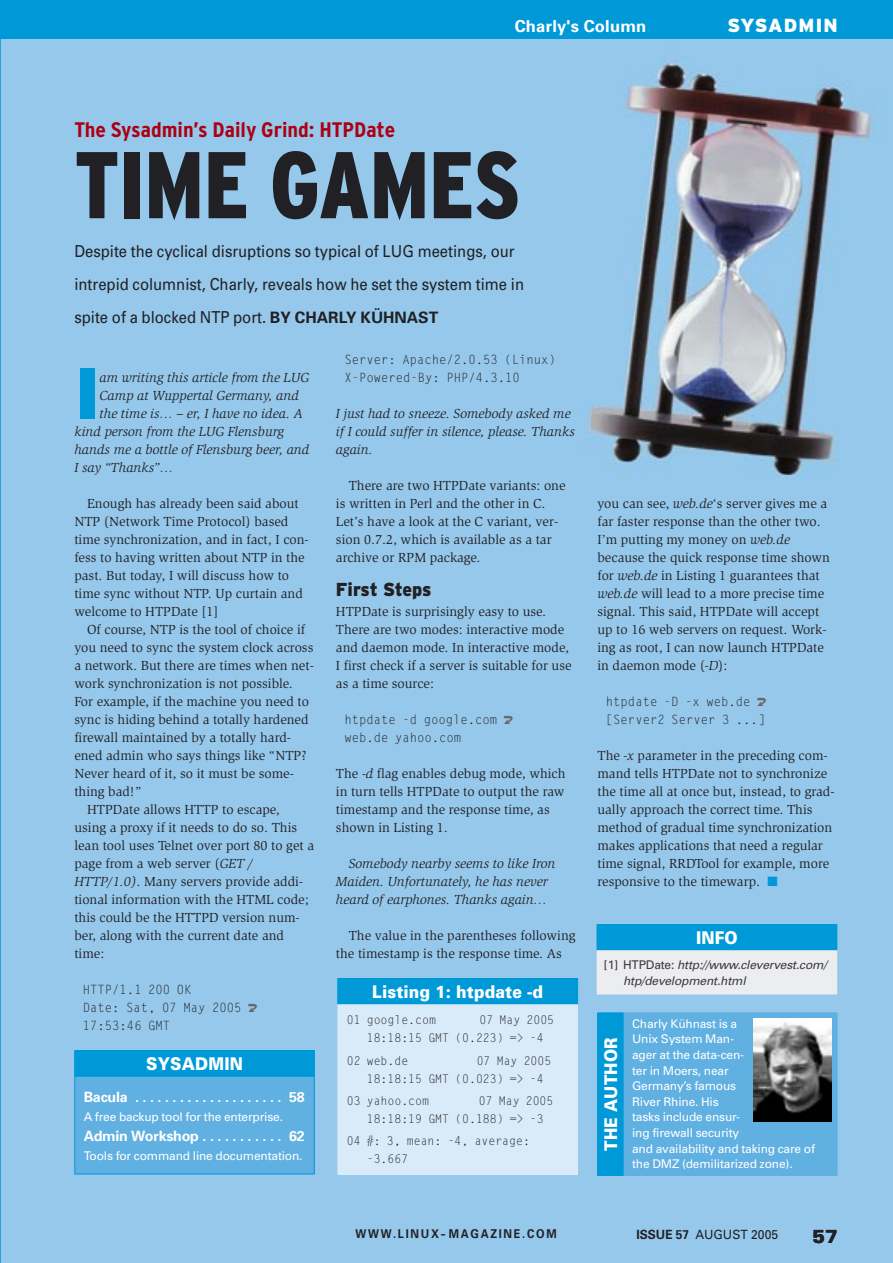
<style>
.page{position:relative;width:893px;height:1263px;background:#fff}
.page>*{position:absolute;margin:0;border:0;box-sizing:border-box;transform-origin:0 0}
._60_T{font:900 condensed 94.5px "Interstate";color:#212125;scale:.95 1}
._12_L_Initial{font:900 72px "Interstate";color:#0099d8}
._62_TD{font:700 condensed 21px "Interstate";color:#ac0012;scale:1.1 1}
._95_R{font:900 18.9px "Interstate";letter-spacing:.035em;color:#fff}
._95_R-2{font:900 18.9px "Interstate";letter-spacing:.06em;color:#fff}
.Pagina{font:900 18.9px "Univers";color:#212125}
._19_ZT{font:900 18.75px "Interstate";letter-spacing:-.01em;color:#212125;scale:.95 1}
._21_KT{font:900 17.55px "Univers";letter-spacing:.01em;color:#fff;scale:.9 1}
._65_V{font:16.5px/33px "Univers";color:#212125;scale:.9 1}
._95_RSW{font:700 16.5px "Univers";letter-spacing:.015em;color:#fff}
._20_KL{font:700 14.25px "Univers";letter-spacing:-.015em;color:#fff}
._10_L{font:13.5px/18px "Slimbach";color:#212125}
._11_L_ohne{font:13.5px/18px "Slimbach";color:#212125}
._12_L_Initial-2{font:italic 13.5px "Slimbach";color:#212125}
._10_L-2{font:italic 13.5px/18px "Slimbach";color:#212125}
._11_L_ohne-2{font:italic 13.5px/18px "Slimbach";color:#212125}
._15_Li{font:12.75px "Gothic Looser";color:#212125;scale:.96 1}
.Marginalie{font:12.75px "Univers";color:#212125;scale:.95 1}
.Maginalie_URL{font:700 12.15px "Univers";letter-spacing:.16em;color:#212125;scale:.9 1}
._20_KL-2{font:12px/15.6px "Univers";letter-spacing:-.015em;color:#fff}
._22_K_Li{font:12px/18px "Gothic Looser";color:#212125;scale:.96 1}
._20_KL_Linie{font:italic 12px/16.5px "Univers";letter-spacing:-.015em;color:#3b3a3d}
.s1{font-weight:700;font-size:15.75px}
.s2{font-style:italic}
.s3{color:#0099d8}
.s4{font-style:normal}
.s5{font-weight:700}
</style>
<div class="page">
<div style="left:0;top:38px;width:893px;height:1225px;background:#96c8eb"></div>
<div style="left:598px;top:1013px;width:25px;height:162px;background:#0099d8"></div>
<div style="left:623px;top:1013px;width:214px;height:162px;background:#61b0e2"></div>
<hr style="left:623px;top:1012px;width:127px;height:1px;background:#61b0e2">
<hr style="left:750px;top:1012px;width:87px;height:1px;background:#61b0e2">
<hr style="left:837px;top:1013px;width:1px;height:162px;background:#61b0e2">
<hr style="left:623px;top:1175px;width:127px;height:1px;background:#61b0e2">
<hr style="left:750px;top:1175px;width:87px;height:1px;background:#61b0e2">
<svg style="left:597px;top:1012px;width:26px;height:1px"></svg>
<hr style="left:597px;top:1013px;width:1px;height:162px;background:#0099d8">
<hr style="left:623px;top:1013px;width:1px;height:162px;background:#0099d8">
<svg style="left:597px;top:1175px;width:26px;height:1px"></svg>
<img style="left:754px;top:1018px;width:77px;height:104px">
<div style="left:338px;top:1004px;width:239px;height:170px;background:#d9ebf8"></div>
<div style="left:337px;top:1003px;width:241px;height:172px;border:1px solid #d9ebf8"></div>
<div style="left:338px;top:978px;width:240px;height:26px;background:#0099d8"></div>
<div style="left:75px;top:1076px;width:239px;height:98px;background:#61b0e2"></div>
<div style="left:74px;top:1076px;width:241px;height:98px;border:1px solid #0099d8"></div>
<div style="left:75px;top:1051px;width:239px;height:25px;background:#0099d8"></div>
<div style="left:597px;top:950px;width:240px;height:44px;background:#ecedee"></div>
<div style="left:597px;top:949px;width:240px;height:45px;border:1px solid #ecedee"></div>
<div style="left:597px;top:924px;width:240px;height:26px;background:#0099d8"></div>
<div style="left:0;top:0;width:893px;height:38px;background:#0099d8"></div>
<svg style="left:249px;top:1004px;width:8px;height:8px"></svg>
<svg style="left:504px;top:716px;width:9px;height:8px"></svg>
<svg style="left:758px;top:698px;width:8px;height:8px"></svg>
<p class="_95_RSW" style="left:410px;top:16px;width:228px">Schlagwort sollte hier stehe</p>
<p class="_95_R" style="left:690px;top:15px;width:149px">COVER STORY</p>
<p class="_95_RSW" style="left:515px;top:16px;width:133px">Charly's Column</p>
<p class="_95_R-2" style="left:727px;top:15px;width:112px">SYSADMIN</p>
<p class="_62_TD" style="left:74px;top:118px;width:293px">The Sysadmin’s Daily Grind: HTPDate</p>
<p class="_60_T" style="left:74px;top:133px;width:471px">TIME GAMES</p>
<p class="_65_V" style="left:74px;top:234px;width:501px">Despite the cyclical disruptions so typical of LUG meetings, our intrepid columnist, Charly, reveals how he set the system time in spite of a blocked NTP port. <span class="s1">BY CHARLY KÜHNAST</span></p>
<p class="_12_L_Initial" style="left:74px;top:352px;width:27px">I</p>
<p class="_12_L_Initial-2" style="left:100px;top:370px;width:211px">am writing this article from the LUG</p>
<p class="_12_L_Initial-2" style="left:100px;top:388px;width:201px">Camp at Wuppertal Germany, and</p>
<p class="_12_L_Initial-2" style="left:100px;top:406px;width:205px">the time is… – er, I have no idea. A</p>
<p class="_12_L_Initial-2" style="left:74px;top:424px;width:211px">kind person from the LUG Flensburg</p>
<p class="_12_L_Initial-2" style="left:74px;top:442px;width:237px">hands me a bottle of Flensburg beer, and</p>
<p class="_12_L_Initial-2" style="left:74px;top:460px;width:100px">I say “Thanks”…</p>
<p class="_10_L" style="left:74px;top:495px;width:236px;text-indent:13px">Enough has already been said about NTP (Network Time Protocol) based time synchronization, and in fact, I con&shy;fess to having written about NTP in the past. But today, I will discuss how to time sync without NTP. Up curtain and welcome to HTPDate [1]</p>
<p class="_10_L" style="left:74px;top:621px;width:241px;text-indent:13px">Of course, NTP is the tool of choice if you need to sync the system clock across a network. But there are times when net&shy;work synchronization is not possible.<br>For example, if the machine you need to sync is hiding behind a totally hardened firewall maintained by a totally hard&shy;ened admin who says things like “NTP?<br>Never heard of it, so it must be some&shy;thing bad!”</p>
<p class="_10_L" style="left:74px;top:801px;width:241px;text-indent:13px">HTPDate allows HTTP to escape, using a proxy if it needs to do so. This lean tool uses Telnet over port 80 to get a page from a web server (<span class="s2">GET /<br>HTTP/1.0)</span>. Many servers provide addi&shy;tional information with the HTML code; this could be the HTTPD version num&shy;ber, along with the current date and time:</p>
<p class="_15_Li" style="left:83px;top:981px;width:115px">HTTP/1.1 200 OK</p>
<p class="_15_Li" style="left:83px;top:999px;width:167px">Date: Sat, 07 May 2005</p>
<p class="_15_Li" style="left:83px;top:1017px;width:93px">17:53:46 GMT</p>
<p class="_21_KT" style="left:146px;top:1053px;width:109px">SYSADMIN</p>
<p class="_20_KL" style="left:84px;top:1088px;width:222px">Bacula . . . . . . . . . . . . . . . . . . . . 58</p>
<p class="_20_KL-2" style="left:84px;top:1108px;width:201px">A free backup tool for the enterprise.</p>
<p class="_20_KL" style="left:84px;top:1127px;width:222px">Admin Workshop . . . . . . . . . . . 62</p>
<p class="_20_KL-2" style="left:84px;top:1147px;width:220px">Tools for command line documentation.</p>
<p class="_15_Li" style="left:344px;top:351px;width:222px">Server: Apache/2.0.53 (Linux)</p>
<p class="_15_Li" style="left:344px;top:369px;width:184px">X-Powered-By: PHP/4.3.10</p>
<p class="_11_L_ohne-2" style="left:336px;top:405px;width:240px">I just had to sneeze. Somebody asked me if I could suffer in silence, please. Thanks again.</p>
<p class="_10_L" style="left:336px;top:477px;width:231px;text-indent:13px">There are two HTPDate variants: one is written in Perl and the other in C.<br>Let’s have a look at the C variant, ver&shy;sion 0.7.2, which is available as a tar archive or RPM package.</p>
<p class="_19_ZT" style="left:336px;top:579px;width:102px">First Steps</p>
<p class="_11_L_ohne" style="left:336px;top:603px;width:237px">HTPDate is surprisingly easy to use.<br>There are two modes: interactive mode and daemon mode. In interactive mode, I first check if a server is suitable for use as a time source:</p>
<p class="_15_Li" style="left:344px;top:711px;width:161px">htpdate -d google.com</p>
<p class="_15_Li" style="left:344px;top:729px;width:123px">web.de yahoo.com</p>
<p class="_11_L_ohne" style="left:336px;top:765px;width:231px">The <span class="s2">-d</span> flag enables debug mode, which in turn tells HTPDate to output the raw timestamp and the response time, as shown in Listing 1.</p>
<p class="_10_L-2" style="left:336px;top:855px;width:221px;text-indent:13px">Somebody nearby seems to like Iron<br>Maiden. Unfortunately, he has never heard of earphones. Thanks again…</p>
<p class="_10_L" style="left:336px;top:927px;width:241px;text-indent:13px">The value in the parentheses following the timestamp is the response time. As</p>
<p class="_21_KT" style="left:372px;top:981px;width:191px">Listing 1: htpdate -d</p>
<p class="_22_K_Li" style="left:347px;top:1011px;width:94px">01 google.com</p>
<p class="_22_K_Li" style="left:367px;top:1011px;width:197px;text-indent:113px">07 May 2005<br>18:18:15 GMT (0.223) =&gt; -4</p>
<p class="_22_K_Li" style="left:347px;top:1051px;width:66px">02 web.de</p>
<p class="_22_K_Li" style="left:367px;top:1051px;width:194px;text-indent:110px">07 May 2005<br>18:18:15 GMT (0.023) =&gt; -4</p>
<p class="_22_K_Li" style="left:347px;top:1091px;width:87px">03 yahoo.com</p>
<p class="_22_K_Li" style="left:367px;top:1091px;width:196px;text-indent:112px">07 May 2005<br>18:18:19 GMT (0.188) =&gt; -3</p>
<p class="_22_K_Li" style="left:367px;top:1132px;width:171px;text-indent:-20px">04 #: 3, mean: -4, average: -3.667</p>
<p class="_10_L" style="left:597px;top:495px;width:234px">you can see, <span class="s2">web.de</span>‘s server gives me a far faster response than the other two.<br>I’m putting my money on <span class="s2">web.de </span>because the quick response time shown for <span class="s2">web.de</span> in Listing 1 guarantees that <span class="s2">web.de</span> will lead to a more precise time signal. This said, HTPDate will accept up to 16 web servers on request. Work&shy;ing as root, I can now launch HTPDate in daemon mode (<span class="s2">-D</span>):</p>
<p class="_15_Li" style="left:606px;top:693px;width:152px">htpdate -D -x web.de</p>
<p class="_15_Li" style="left:606px;top:711px;width:168px">[Server2 Server 3 ...]</p>
<p class="_11_L_ohne" style="left:597px;top:747px;width:239px">The <span class="s2">-x</span> parameter in the preceding com&shy;mand tells HTPDate not to synchronize the time all at once but, instead, to grad&shy;ually approach the correct time. This method of gradual time synchronization makes applications that need a regular time signal, RRDTool for example, more responsive to the timewarp. <span class="s3">■</span></p>
<p class="_21_KT" style="left:696px;top:927px;width:48px">INFO</p>
<p class="_20_KL_Linie" style="left:623px;top:956px;width:205px;text-indent:-19px"><span class="s4">[1] HTPDate:</span> http://www.clevervest.com/ htp/development.html</p>
<p class="_21_KT" style="left:600px;top:1151px;width:127px;rotate:-90deg">THE AUTHOR</p>
<p class="_20_KL-2" style="left:632px;top:1015px;width:184px">Charly Kühnast is a<br>Unix System Man-<br>ager at the data-cen-<br>ter in Moers, near<br>Germany’s famous<br>River Rhine. His<br>tasks include ensur-<br>ing firewall security<br>and availability and taking care of the DMZ (demilitarized zone).</p>
<p class="Maginalie_URL" style="left:355px;top:1226px;width:225px">WWW.LINUX-MAGAZINE.COM</p>
<p class="Marginalie" style="left:636px;top:1226px;width:151px"><span class="s5">ISSUE 57</span> AUGUST 2005</p>
<p class="Pagina" style="left:812px;top:1225px;width:27px">57</p>
</div>
